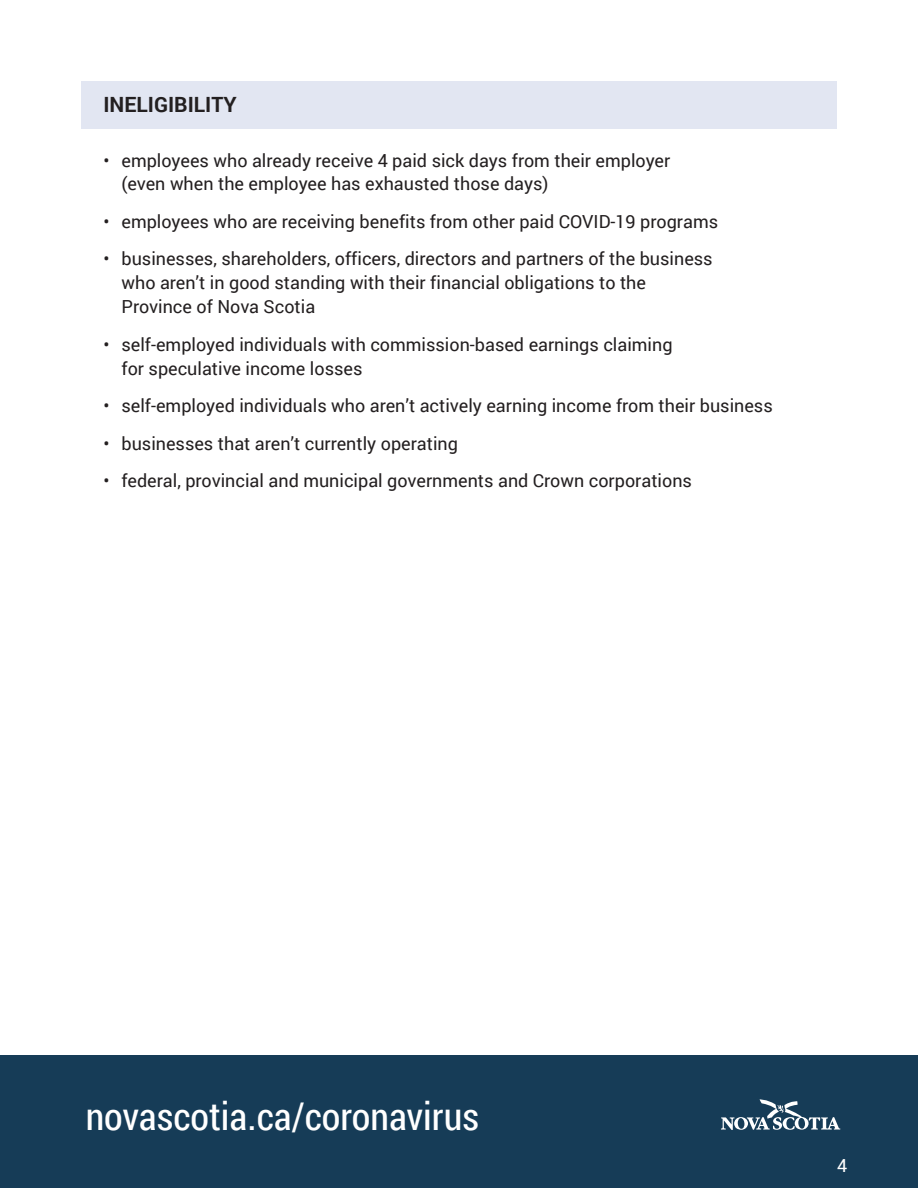
<style>
.page{position:relative;width:918px;height:1188px;background:#fff}
.page>*{position:absolute;margin:0;border:0;box-sizing:border-box;transform-origin:0 0}
.t1{font:38.25px "Roboto Condensed";color:#fff}
.t2{font:700 21px "Roboto";color:#231f20}
.t3{font:18px/24px "Roboto";color:#231f20}
.t4{font:18px "Roboto";color:#fff}
</style>
<div class="page">
<div style="left:0;top:1055px;width:918px;height:133px;background:#163c57"></div>
<svg style="left:721px;top:1099px;width:119px;height:31px"></svg>
<div style="left:81px;top:81px;width:756px;height:47px;background:#e2e6f2"></div>
<p class="t2" style="left:104px;top:90px;width:135px">INELIGIBILITY</p>
<p class="t3" style="left:122px;top:147px;width:550px;text-indent:-18px">• employees who already receive 4 paid sick days from their employer (even when the employee has exhausted those days)</p>
<p class="t3" style="left:104px;top:209px;width:616px">• employees who are receiving benefits from other paid COVID-19 programs</p>
<p class="t3" style="left:122px;top:246px;width:593px;text-indent:-18px">• businesses, shareholders, officers, directors and partners of the business who aren’t in good standing with their financial obligations to the<br>Province of Nova Scotia</p>
<p class="t3" style="left:122px;top:332px;width:553px;text-indent:-18px">• self-employed individuals with commission-based earnings claiming for speculative income losses</p>
<p class="t3" style="left:104px;top:393px;width:671px">• self-employed individuals who aren’t actively earning income from their business</p>
<p class="t3" style="left:104px;top:431px;width:356px">• businesses that aren’t currently operating</p>
<p class="t3" style="left:104px;top:468px;width:590px">• federal, provincial and municipal governments and Crown corporations</p>
<h1 class="t1" style="left:86px;top:1090px;width:395px">novascotia.ca/coronavirus</h1>
<p class="t4" style="left:837px;top:1153px;width:12px">4</p>
</div>
